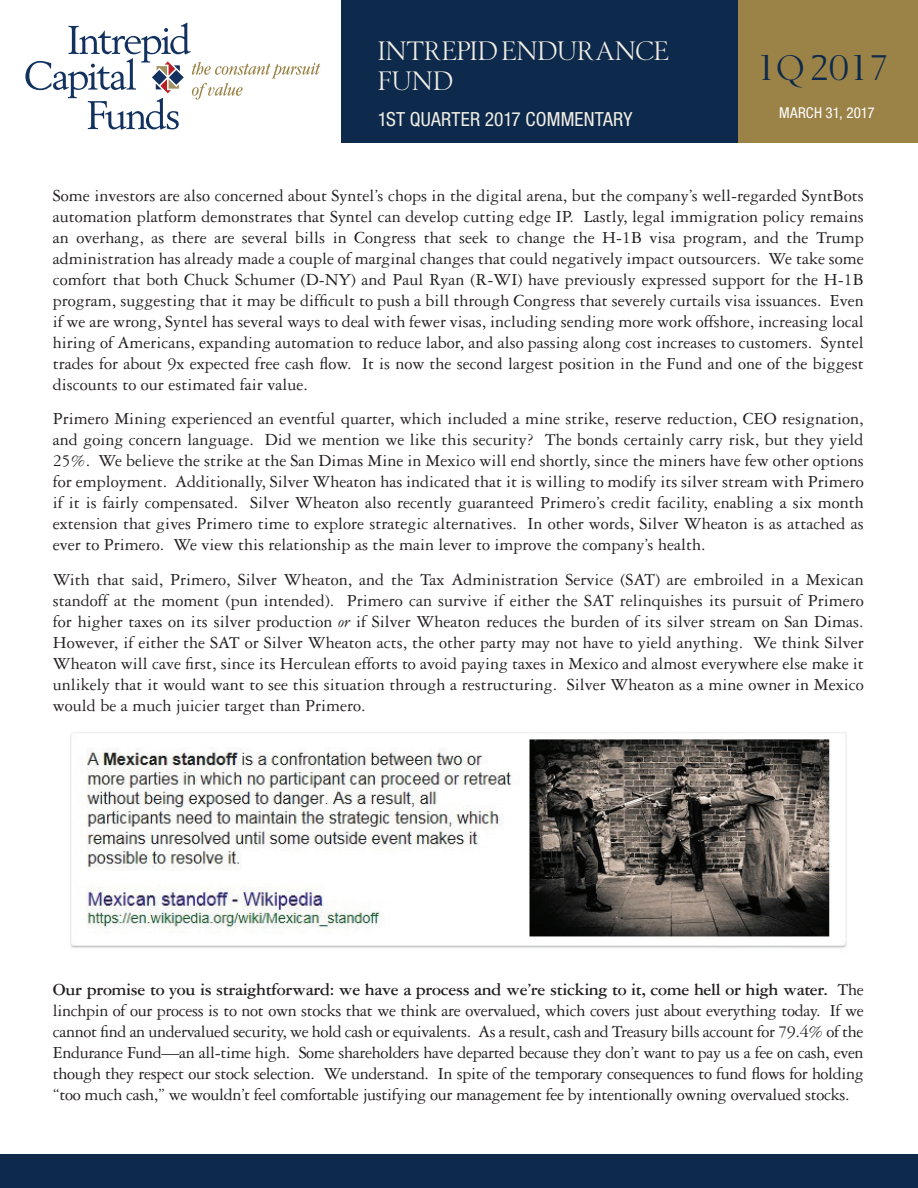
<style>
.page{position:relative;width:918px;height:1188px;background:#fff}
.page>*{position:absolute;margin:0;border:0;box-sizing:border-box;transform-origin:0 0}
.t1{font:36px "OPTI Berling Agency";letter-spacing:.01em;color:#0d294b}
.t2{font:27px/30px "OPTI Berling Agency";letter-spacing:-.005em;color:#f1eee6}
.t3{font:condensed 19.5px "Helvetica Neue";letter-spacing:.005em;color:#f1eee6}
.t4{font:18px/21px "Garamond Three";color:#231f20;text-align:justify}
.t5{font:condensed 15px "Helvetica Neue";letter-spacing:.01em;color:#fff}
.s1{font-style:italic}
.s2{font-weight:700}
</style>
<div class="page">
<div style="left:738px;top:0;width:180px;height:143px;background:#9b8348"></div>
<div style="left:342px;top:0;width:396px;height:143px;background:#0d294b"></div>
<svg style="left:25px;top:23px;width:295px;height:107px"></svg>
<div style="left:0;top:1154px;width:918px;height:34px;background:#0d294b"></div>
<img style="left:70px;top:732px;width:777px;height:216px">
<h2 class="t2" style="left:378px;top:36px;width:292px">INTREPID ENDURANCE<br>FUND</h2>
<p class="t3" style="left:378px;top:108px;width:256px">1ST QUARTER 2017 COMMENTARY</p>
<p class="t5" style="left:779px;top:104px;width:97px">MARCH 31, 2017</p>
<h1 class="t1" style="left:757px;top:48px;width:133px">1Q 2017</h1>
<p class="t4" style="left:53px;top:185px;width:812px">Some investors are also concerned about Syntel’s chops in the digital arena, but the company’s well-regarded SyntBots automation platform demonstrates that Syntel can develop cutting edge IP. Lastly, legal immigration policy remains an overhang, as there are several bills in Congress that seek to change the H-1B visa program, and the Trump administration has already made a couple of marginal changes that could negatively impact outsourcers. We take some comfort that both Chuck Schumer (D-NY) and Paul Ryan (R-WI) have previously expressed support for the H-1B program, suggesting that it may be difficult to push a bill through Congress that severely curtails visa issuances. Even if we are wrong, Syntel has several ways to deal with fewer visas, including sending more work offshore, increasing local hiring of Americans, expanding automation to reduce labor, and also passing along cost increases to customers. Syntel trades for about 9x expected free cash flow. It is now the second largest position in the Fund and one of the biggest discounts to our estimated fair value.</p>
<p class="t4" style="left:53px;top:408px;width:812px">Primero Mining experienced an eventful quarter, which included a mine strike, reserve reduction, CEO resignation, and going concern language. Did we mention we like this security? The bonds certainly carry risk, but they yield 25%. We believe the strike at the San Dimas Mine in Mexico will end shortly, since the miners have few other options for employment. Additionally, Silver Wheaton has indicated that it is willing to modify its silver stream with Primero if it is fairly compensated. Silver Wheaton also recently guaranteed Primero’s credit facility, enabling a six month extension that gives Primero time to explore strategic alternatives. In other words, Silver Wheaton is as attached as ever to Primero. We view this relationship as the main lever to improve the company’s health.</p>
<p class="t4" style="left:53px;top:569px;width:812px">With that said, Primero, Silver Wheaton, and the Tax Administration Service (SAT) are embroiled in a Mexican standoff at the moment (pun intended). Primero can survive if either the SAT relinquishes its pursuit of Primero for higher taxes on its silver production <span class="s1">or</span> if Silver Wheaton reduces the burden of its silver stream on San Dimas.<br>However, if either the SAT or Silver Wheaton acts, the other party may not have to yield anything. We think Silver Wheaton will cave first, since its Herculean efforts to avoid paying taxes in Mexico and almost everywhere else make it unlikely that it would want to see this situation through a restructuring. Silver Wheaton as a mine owner in Mexico would be a much juicier target than Primero.</p>
<p class="t4" style="left:53px;top:978px;width:812px"><span class="s2">Our promise to you is straightforward: we have a process and we’re sticking to it, come hell or high water.</span> The linchpin of our process is to not own stocks that we think are overvalued, which covers just about everything today. If we cannot find an undervalued security, we hold cash or equivalents. As a result, cash and Treasury bills account for 79.4% of the Endurance Fund—an all-time high. Some shareholders have departed because they don’t want to pay us a fee on cash, even though they respect our stock selection. We understand. In spite of the temporary consequences to fund flows for holding “too much cash,” we wouldn’t feel comfortable justifying our management fee by intentionally owning overvalued stocks.</p>
</div>
